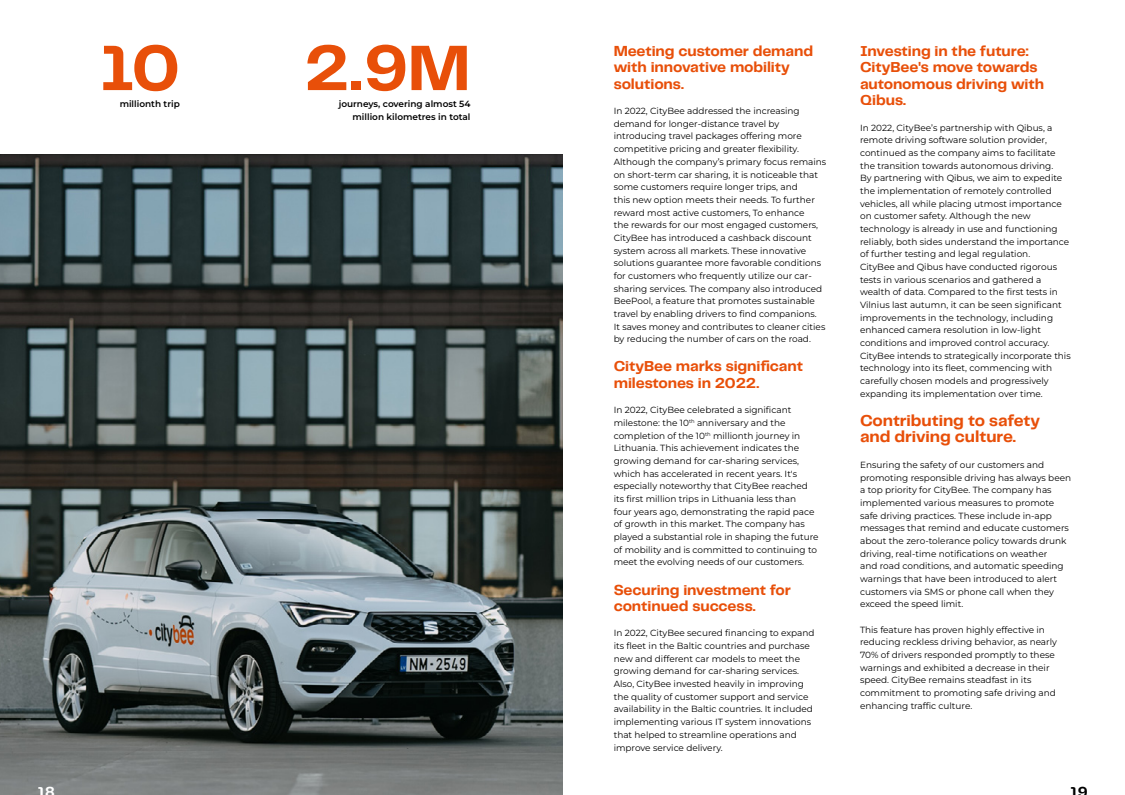
<style>
.page{position:relative;width:1125px;height:795px;background:#fff}
.page>*{position:absolute;margin:0;border:0;box-sizing:border-box;transform-origin:0 0}
.t1{font:700 66.6px "Telegraf";color:#e84f09}
.t2{font:700 16.5px/16.5px "Telegraf";letter-spacing:-.005em;color:#e84f09}
.t3{font:700 15px/16.5px "Telegraf";letter-spacing:-.005em;color:#e84f09}
.t4{font:700 15px "Telegraf";color:#fff}
.t5{font:700 15px "Telegraf";color:#000}
.t6{font:8.93px/12.7px "Montserrat";color:#000}
.t7{font:600 8.93px/12.7px "Montserrat";color:#000;text-align:right}
</style>
<div class="page">
<img style="left:0;top:154px;width:562px;height:641px">
<h1 class="t1" style="left:99px;top:22px;width:82px">10</h1>
<p class="t7" style="left:120px;top:97px;width:62px">millionth trip</p>
<h1 class="t1" style="left:304px;top:22px;width:168px">2.9M</h1>
<p class="t7" style="left:339px;top:97px;width:133px">journeys, covering almost 54 million kilometres in total</p>
<h3 class="t3" style="left:614px;top:43px;width:201px">Meeting customer demand with innovative mobility solutions.</h3>
<p class="t6" style="left:614px;top:104px;width:214px">In 2022, CityBee addressed the increasing demand for longer-distance travel by introducing travel packages offering more competitive pricing and greater flexibility.<br>Although the company’s primary focus remains on short-term car sharing, it is noticeable that some customers require longer trips, and<br>this new option meets their needs. To further reward most active customers, To enhance<br>the rewards for our most engaged customers, CityBee has introduced a cashback discount system across all markets. These innovative solutions guarantee more favorable conditions for customers who frequently utilize our car&shy;sharing services. The company also introduced BeePool, a feature that promotes sustainable travel by enabling drivers to find companions.<br>It saves money and contributes to cleaner cities by reducing the number of cars on the road.</p>
<h3 class="t3" style="left:614px;top:358px;width:191px">CityBee marks significant milestones in 2022.</h3>
<p class="t6" style="left:614px;top:404px;width:206px">In 2022, CityBee celebrated a significant milestone: the 10<sup>th</sup> anniversary and the completion of the 10<sup>th</sup> millionth journey in Lithuania. This achievement indicates the growing demand for car-sharing services, which has accelerated in recent years. It's especially noteworthy that CityBee reached its first million trips in Lithuania less than<br>four years ago, demonstrating the rapid pace of growth in this market. The company has played a substantial role in shaping the future of mobility and is committed to continuing to meet the evolving needs of our customers.</p>
<h3 class="t3" style="left:614px;top:581px;width:179px">Securing investment for continued success.</h3>
<p class="t6" style="left:614px;top:627px;width:202px">In 2022, CityBee secured financing to expand its fleet in the Baltic countries and purchase new and different car models to meet the growing demand for car-sharing services.<br>Also, CityBee invested heavily in improving the quality of customer support and service availability in the Baltic countries. It included implementing various IT system innovations that helped to streamline operations and improve service delivery.</p>
<h3 class="t3" style="left:860px;top:43px;width:186px">Investing in the future:<br>CityBee's move towards autonomous driving with<br>Qibus.</h3>
<p class="t6" style="left:860px;top:121px;width:212px">In 2022, CityBee’s partnership with Qibus, a remote driving software solution provider, continued as the company aims to facilitate the transition towards autonomous driving.<br>By partnering with Qibus, we aim to expedite the implementation of remotely controlled vehicles, all while placing utmost importance on customer safety. Although the new technology is already in use and functioning reliably, both sides understand the importance of further testing and legal regulation.<br>CityBee and Qibus have conducted rigorous tests in various scenarios and gathered a wealth of data. Compared to the first tests in Vilnius last autumn, it can be seen significant improvements in the technology, including enhanced camera resolution in low-light conditions and improved control accuracy.<br>CityBee intends to strategically incorporate this technology into its fleet, commencing with carefully chosen models and progressively expanding its implementation over time.</p>
<h2 class="t2" style="left:860px;top:412px;width:181px">Contributing to safety and driving culture.</h2>
<p class="t6" style="left:860px;top:458px;width:213px">Ensuring the safety of our customers and promoting responsible driving has always been a top priority for CityBee. The company has implemented various measures to promote safe driving practices. These include in-app messages that remind and educate customers about the zero-tolerance policy towards drunk driving, real-time notifications on weather<br>and road conditions, and automatic speeding warnings that have been introduced to alert customers via SMS or phone call when they exceed the speed limit.</p>
<p class="t6" style="left:860px;top:623px;width:198px">This feature has proven highly effective in reducing reckless driving behavior, as nearly 70% of drivers responded promptly to these warnings and exhibited a decrease in their speed. CityBee remains steadfast in its commitment to promoting safe driving and enhancing traffic culture.</p>
<h3 class="t4" style="left:37px;top:781px;width:19px">18</h3>
<h3 class="t5" style="left:1070px;top:781px;width:19px">19</h3>
</div>
